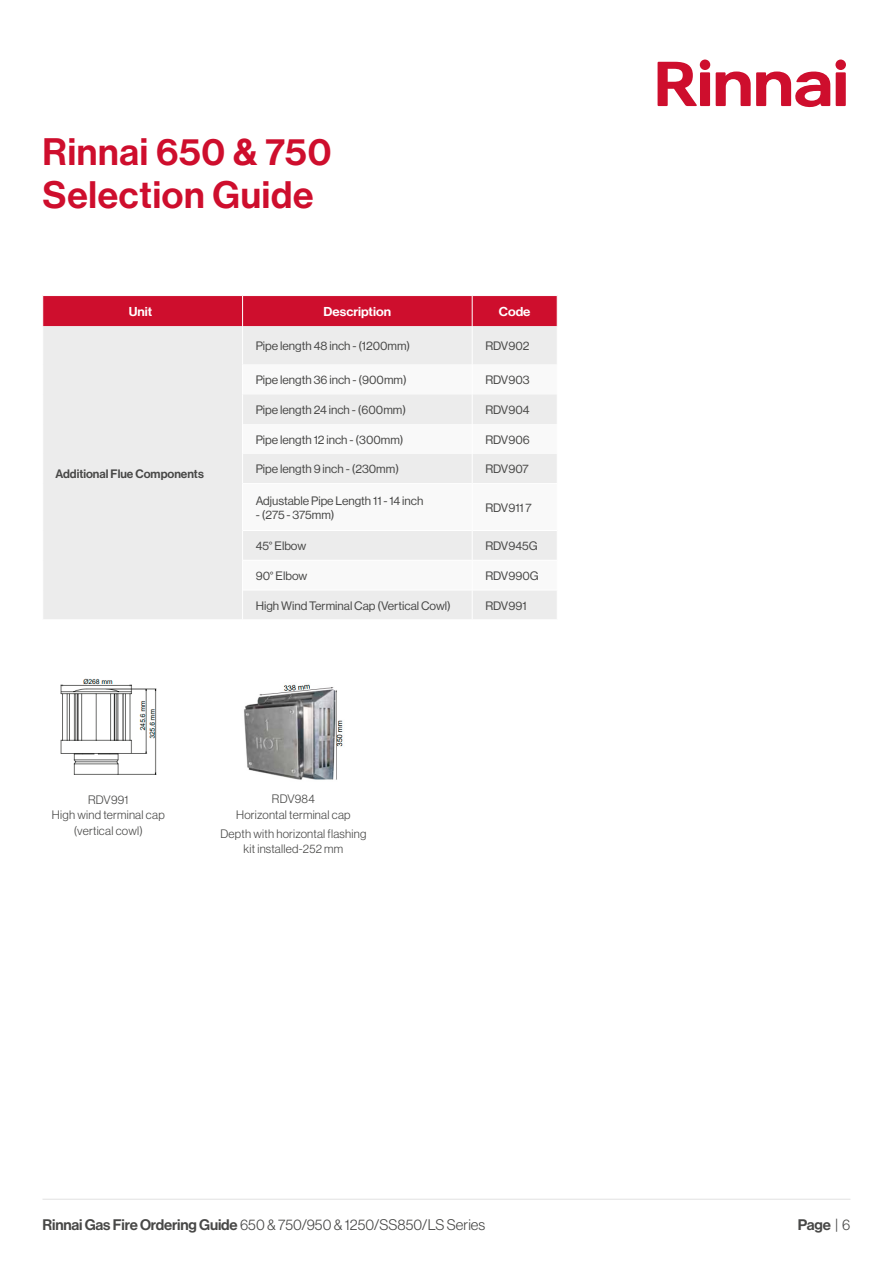
<style>
.page{position:relative;width:893px;height:1263px;background:#fff}
.page>*{position:absolute;margin:0;border:0;box-sizing:border-box;transform-origin:0 0}
.RB_Primary_Heading_White{font:37.5px "N Haas Grotesk DS Pro 65 Md";letter-spacing:.02em;color:#ce0e2d}
.t1{font:15px "N Haas Grotesk DS Pro 45 Lt";letter-spacing:.005em;color:#484847}
.t2{font:15px "N Haas Grotesk DS Pro 65 Md";color:#484847}
.t3{font:12.6px "N Haas Grotesk DS Pro 65 Md";color:#fff;scale:1.06 1}
.TABLE_COPY_for_interactive_panel_2020{font:12px "N Haas Grotesk DS Pro 55 Rg";color:#484847}
.t4{font:12px/14.2px "N Haas Grotesk DS Pro 45 Lt";letter-spacing:.02em;color:#484847;text-align:center}
.TABLE_COPY_for_interactive_panel_2020-2{font:12px "N Haas Grotesk DS Pro 65 Md";color:#484847}
.s1{font-family:"N Haas Grotesk DS Pro 65 Md"}
.s2{font-family:"N Haas Grotesk DS Pro 45 Lt"}
</style>
<div class="page">
<hr style="left:43px;top:1199px;width:807px;height:1px;background:#e1e1e1">
<div style="left:700px;top:60px;width:10px;height:10px;background:#ce0e2d;border-radius:50%"></div>
<div style="left:700px;top:72px;width:10px;height:34px;background:#ce0e2d"></div>
<div style="left:835px;top:60px;width:11px;height:10px;background:#ce0e2d;border-radius:50%"></div>
<div style="left:836px;top:72px;width:10px;height:34px;background:#ce0e2d"></div>
<svg style="left:658px;top:62px;width:39px;height:44px"></svg>
<svg style="left:716px;top:71px;width:114px;height:37px"></svg>
<div style="left:43px;top:296px;width:514px;height:30px;background:#ce0e2d"></div>
<div style="left:43px;top:326px;width:514px;height:293px;background:#ececec"></div>
<svg style="left:243px;top:364px;width:314px;height:226px"></svg>
<hr style="left:243px;top:483px;width:229px;height:1px;background:#fff">
<hr style="left:473px;top:483px;width:84px;height:1px;background:#fff">
<hr style="left:243px;top:530px;width:229px;height:1px;background:#fff">
<hr style="left:473px;top:530px;width:84px;height:1px;background:#fff">
<hr style="left:243px;top:560px;width:229px;height:1px;background:#fff">
<hr style="left:473px;top:560px;width:84px;height:1px;background:#fff">
<hr style="left:243px;top:590px;width:229px;height:1px;background:#fff">
<hr style="left:473px;top:590px;width:84px;height:1px;background:#fff">
<hr style="left:242px;top:296px;width:1px;height:30px;background:#fff">
<hr style="left:472px;top:296px;width:1px;height:30px;background:#fff">
<hr style="left:242px;top:326px;width:1px;height:38px;background:#fff">
<hr style="left:472px;top:326px;width:1px;height:38px;background:#fff">
<hr style="left:242px;top:364px;width:1px;height:30px;background:#fff">
<hr style="left:472px;top:364px;width:1px;height:30px;background:#fff">
<hr style="left:242px;top:394px;width:1px;height:30px;background:#fff">
<hr style="left:472px;top:394px;width:1px;height:30px;background:#fff">
<hr style="left:242px;top:424px;width:1px;height:30px;background:#fff">
<hr style="left:472px;top:424px;width:1px;height:30px;background:#fff">
<hr style="left:242px;top:454px;width:1px;height:30px;background:#fff">
<hr style="left:472px;top:454px;width:1px;height:30px;background:#fff">
<hr style="left:242px;top:484px;width:1px;height:46px;background:#fff">
<hr style="left:472px;top:484px;width:1px;height:46px;background:#fff">
<hr style="left:242px;top:530px;width:1px;height:30px;background:#fff">
<hr style="left:472px;top:530px;width:1px;height:30px;background:#fff">
<hr style="left:242px;top:560px;width:1px;height:30px;background:#fff">
<hr style="left:472px;top:560px;width:1px;height:30px;background:#fff">
<hr style="left:242px;top:590px;width:1px;height:30px;background:#fff">
<hr style="left:472px;top:590px;width:1px;height:30px;background:#fff">
<img style="left:60px;top:678px;width:97px;height:97px">
<img style="left:244px;top:684px;width:99px;height:96px">
<p class="RB_Primary_Heading_White" style="left:43px;top:130px;width:290px">Rinnai 650 &amp; 750</p>
<p class="RB_Primary_Heading_White" style="left:43px;top:173px;width:272px">Selection Guide</p>
<p class="t3" style="left:129px;top:304px;width:24px">Unit</p>
<p class="t3" style="left:324px;top:304px;width:65px">Description</p>
<p class="t3" style="left:499px;top:304px;width:31px">Code</p>
<p class="TABLE_COPY_for_interactive_panel_2020-2" style="left:55px;top:466px;width:150px">Additional Flue Components</p>
<p class="TABLE_COPY_for_interactive_panel_2020" style="left:256px;top:339px;width:156px">Pipe length 48 inch - (1200mm)</p>
<p class="TABLE_COPY_for_interactive_panel_2020" style="left:485px;top:339px;width:46px">RDV902</p>
<p class="TABLE_COPY_for_interactive_panel_2020" style="left:256px;top:373px;width:153px">Pipe length 36 inch - (900mm)</p>
<p class="TABLE_COPY_for_interactive_panel_2020" style="left:485px;top:373px;width:46px">RDV903</p>
<p class="TABLE_COPY_for_interactive_panel_2020" style="left:256px;top:403px;width:152px">Pipe length 24 inch - (600mm)</p>
<p class="TABLE_COPY_for_interactive_panel_2020" style="left:485px;top:403px;width:46px">RDV904</p>
<p class="TABLE_COPY_for_interactive_panel_2020" style="left:256px;top:433px;width:149px">Pipe length 12 inch - (300mm)</p>
<p class="TABLE_COPY_for_interactive_panel_2020" style="left:485px;top:433px;width:46px">RDV906</p>
<p class="TABLE_COPY_for_interactive_panel_2020" style="left:256px;top:462px;width:145px">Pipe length 9 inch - (230mm)</p>
<p class="TABLE_COPY_for_interactive_panel_2020" style="left:485px;top:462px;width:45px">RDV907</p>
<p class="TABLE_COPY_for_interactive_panel_2020" style="left:256px;top:493px;width:169px">Adjustable Pipe Length 11 - 14 inch</p>
<p class="TABLE_COPY_for_interactive_panel_2020" style="left:256px;top:508px;width:80px">- (275 - 375mm)</p>
<p class="TABLE_COPY_for_interactive_panel_2020" style="left:485px;top:501px;width:48px">RDV911 7</p>
<p class="TABLE_COPY_for_interactive_panel_2020" style="left:256px;top:539px;width:52px">45° Elbow</p>
<p class="TABLE_COPY_for_interactive_panel_2020" style="left:485px;top:539px;width:54px">RDV945G</p>
<p class="TABLE_COPY_for_interactive_panel_2020" style="left:256px;top:569px;width:53px">90° Elbow</p>
<p class="TABLE_COPY_for_interactive_panel_2020" style="left:485px;top:569px;width:55px">RDV990G</p>
<p class="TABLE_COPY_for_interactive_panel_2020" style="left:256px;top:599px;width:197px">High Wind Terminal Cap (Vertical Cowl)</p>
<p class="TABLE_COPY_for_interactive_panel_2020" style="left:485px;top:599px;width:43px">RDV991</p>
<p class="t4" style="left:88px;top:792px;width:42px">RDV991</p>
<p class="t4" style="left:52px;top:808px;width:114px">High wind terminal cap</p>
<p class="t4" style="left:74px;top:823px;width:71px">(vertical cowl)</p>
<p class="t4" style="left:272px;top:792px;width:44px">RDV984</p>
<p class="t4" style="left:236px;top:807px;width:116px">Horizontal terminal cap</p>
<p class="t4" style="left:220px;top:827px;width:147px">Depth with horizontal flashing kit installed-252 mm</p>
<p class="t1" style="left:43px;top:1216px;width:444px"><span class="s1">Rinnai Gas Fire Ordering Guide</span> 650 &amp; 750/950 &amp; 1250/SS850/LS Series</p>
<p class="t2" style="left:798px;top:1216px;width:54px">Page <span class="s2">| 6</span></p>
</div>
